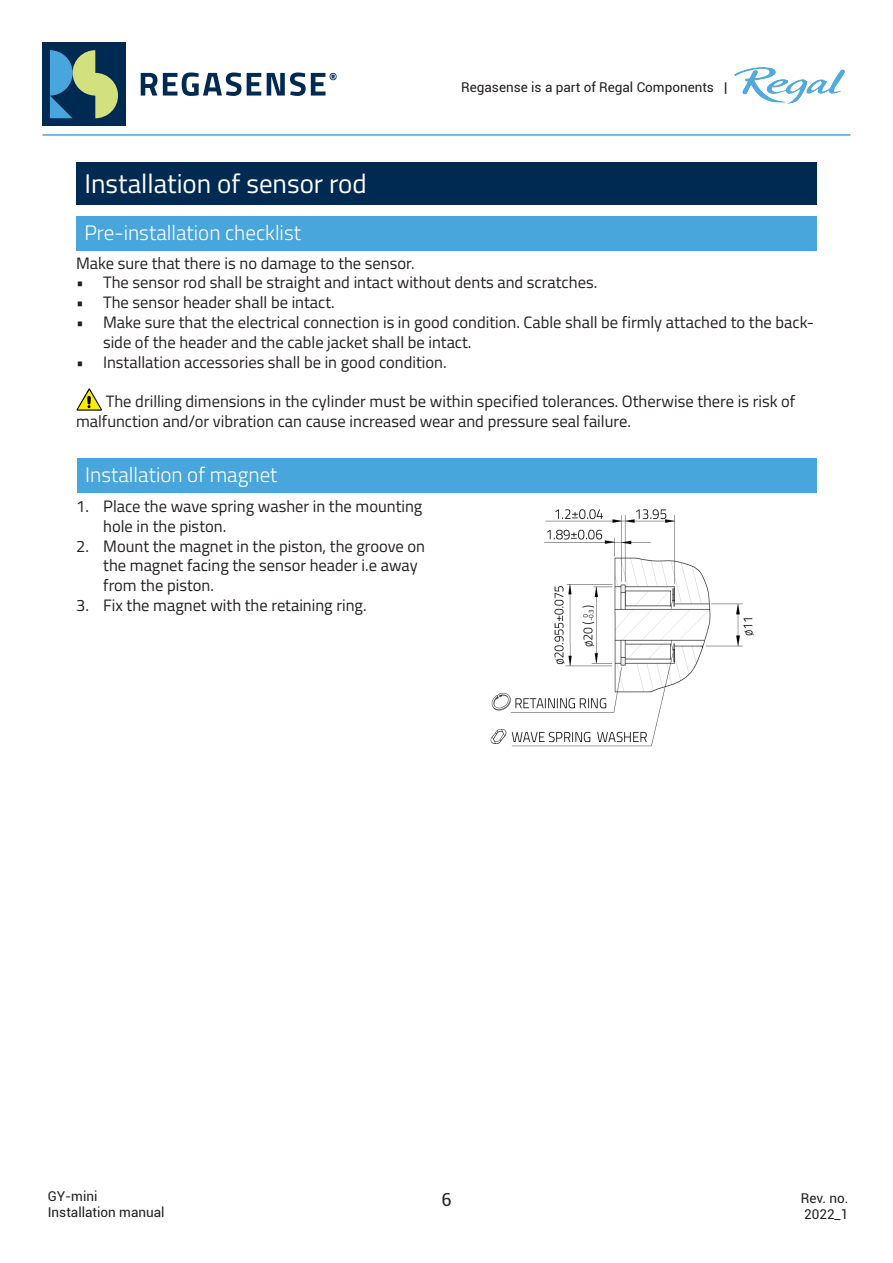
<style>
.page{position:relative;width:893px;height:1263px;background:#fff}
.page>*{position:absolute;margin:0;border:0;box-sizing:border-box;transform-origin:0 0}
.Regal_Main_title{font:27px "Titillium Web";color:#fff}
.Regal_Subheading{font:300 21px "Titillium Web";color:#fff}
.t1{font:18px "Roboto";color:#231f20}
.Regal_Body_text{font:16.5px/19.8px "Titillium Web";color:#231f20}
.t2{font:13.5px/16.2px "Roboto";color:#231f20}
</style>
<div class="page">
<img style="left:735px;top:68px;width:110px;height:36px">
<div style="left:42px;top:43px;width:84px;height:83px;background:#002a52"></div>
<svg style="left:50px;top:50px;width:68px;height:68px"></svg>
<svg style="left:141px;top:73px;width:16px;height:23px"></svg>
<svg style="left:163px;top:72px;width:78px;height:24px"></svg>
<svg style="left:247px;top:73px;width:14px;height:23px"></svg>
<svg style="left:267px;top:72px;width:70px;height:24px"></svg>
<hr style="left:43px;top:134px;width:807px;height:2px;background:#48a6dc">
<div style="left:76px;top:162px;width:741px;height:43px;background:#002a52"></div>
<div style="left:76px;top:216px;width:740px;height:34px;background:#48a6dc"></div>
<div style="left:77px;top:458px;width:740px;height:34px;background:#48a6dc"></div>
<img style="left:490px;top:509px;width:264px;height:238px">
<svg style="left:76px;top:388px;width:26px;height:23px"></svg>
<p class="t2" style="left:461px;top:79px;width:268px">Regasense is a part of Regal Components |</p>
<p class="Regal_Main_title" style="left:85px;top:163px;width:284px">Installation of sensor rod</p>
<p class="Regal_Subheading" style="left:85px;top:217px;width:218px">Pre-installation checklist</p>
<p class="Regal_Body_text" style="left:76px;top:252px;width:340px">Make sure that there is no damage to the sensor.</p>
<p class="Regal_Body_text" style="left:76px;top:272px;width:523px">• The sensor rod shall be straight and intact without dents and scratches.</p>
<p class="Regal_Body_text" style="left:76px;top:292px;width:260px">• The sensor header shall be intact.</p>
<p class="Regal_Body_text" style="left:103px;top:312px;width:713px;text-indent:-27px">• Make sure that the electrical connection is in good condition. Cable shall be firmly attached to the back&shy;side of the header and the cable jacket shall be intact.</p>
<p class="Regal_Body_text" style="left:76px;top:351px;width:372px">• Installation accessories shall be in good condition.</p>
<p class="Regal_Body_text" style="left:76px;top:391px;width:721px;text-indent:30px">The drilling dimensions in the cylinder must be within specified tolerances. Otherwise there is risk of malfunction and/or vibration can cause increased wear and pressure seal failure.</p>
<p class="Regal_Subheading" style="left:85px;top:459px;width:194px">Installation of magnet</p>
<p class="Regal_Body_text" style="left:103px;top:495px;width:321px;text-indent:-27px">1. Place the wave spring washer in the mounting hole in the piston.</p>
<p class="Regal_Body_text" style="left:103px;top:535px;width:323px;text-indent:-27px">2. Mount the magnet in the piston, the groove on the magnet facing the sensor header i.e away from the piston.</p>
<p class="Regal_Body_text" style="left:76px;top:594px;width:292px">3. Fix the magnet with the retaining ring.</p>
<p class="t2" style="left:48px;top:1187px;width:118px">GY-mini<br>Installation manual</p>
<p class="t1" style="left:441px;top:1187px;width:12px">6</p>
<p class="t2" style="left:801px;top:1189px;width:49px">Rev. no.<br>2022_1</p>
</div>
